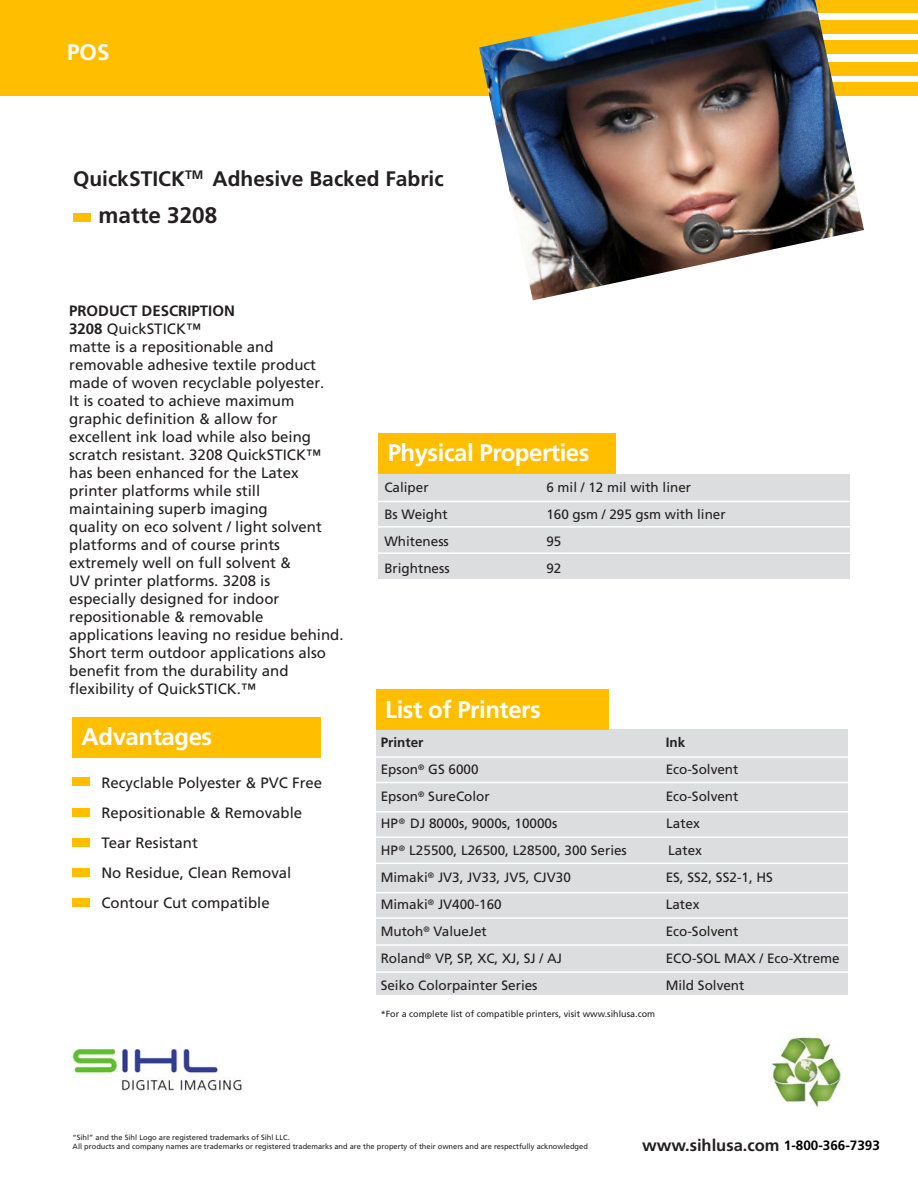
<style>
.page{position:relative;width:918px;height:1188px;background:#fff}
.page>*{position:absolute;margin:0;border:0;box-sizing:border-box;transform-origin:0 0}
.t1{font:700 24px "Frutiger";letter-spacing:-.02em;color:#fff}
.t2{font:700 22.5px "Frutiger";color:#231f20}
.t3{font:700 22.5px "Frutiger";color:#fff}
.t4{font:700 21px "Frutiger";color:#231f20}
.t5{font:700 16.5px "Frutiger";color:#231f20}
.t6{font:15px/18px "Frutiger";color:#231f20}
.t7{font:13.5px "Frutiger";color:#231f20}
.t8{font:700 13.5px "Frutiger";color:#231f20}
.t9{font:9px "Frutiger";color:#231f20}
.t10{font:7.8px "Frutiger";color:#231f20}
.t11{font:7.5px/9px "Frutiger";color:#231f20}
.s1{font-weight:700}
.s2{font-size:13.5px;color:#000}
</style>
<div class="page">
<div style="left:0;top:0;width:779px;height:96px;background:#ffbf00"></div>
<div style="left:378px;top:474px;width:471px;height:105px;background:#dcddde"></div>
<div style="left:378px;top:434px;width:237px;height:40px;background:#ffbf00"></div>
<hr style="left:370px;top:501px;width:516px;height:1px;background:#fff">
<hr style="left:370px;top:526px;width:516px;height:2px;background:#fff">
<hr style="left:364px;top:552px;width:516px;height:2px;background:#fff">
<div style="left:73px;top:213px;width:18px;height:9px;background:#ffbf00"></div>
<div style="left:72px;top:718px;width:249px;height:40px;background:#ffbf00"></div>
<div style="left:72px;top:777px;width:18px;height:9px;background:#ffbf00"></div>
<div style="left:72px;top:808px;width:18px;height:9px;background:#ffbf00"></div>
<div style="left:72px;top:838px;width:18px;height:9px;background:#ffbf00"></div>
<div style="left:72px;top:868px;width:18px;height:9px;background:#ffbf00"></div>
<div style="left:72px;top:898px;width:18px;height:9px;background:#ffbf00"></div>
<div style="left:762px;top:83px;width:156px;height:13px;background:#ffbf00"></div>
<div style="left:762px;top:62px;width:156px;height:14px;background:#ffbf00"></div>
<div style="left:762px;top:40px;width:156px;height:14px;background:#ffbf00"></div>
<div style="left:762px;top:21px;width:156px;height:13px;background:#ffbf00"></div>
<div style="left:762px;top:0;width:156px;height:13px;background:#ffbf00"></div>
<img style="left:73px;top:1050px;width:169px;height:41px">
<img style="left:479px;top:0;width:385px;height:300px">
<div style="left:376px;top:729px;width:472px;height:266px;background:#dcddde"></div>
<div style="left:376px;top:689px;width:232px;height:40px;background:#ffbf00"></div>
<hr style="left:365px;top:756px;width:516px;height:2px;background:#fff">
<hr style="left:365px;top:782px;width:516px;height:1px;background:#fff">
<hr style="left:359px;top:811px;width:516px;height:2px;background:#fff">
<hr style="left:359px;top:836px;width:516px;height:2px;background:#fff">
<hr style="left:370px;top:892px;width:516px;height:1px;background:#fff">
<hr style="left:370px;top:917px;width:516px;height:2px;background:#fff">
<hr style="left:370px;top:944px;width:516px;height:2px;background:#fff">
<hr style="left:370px;top:971px;width:516px;height:2px;background:#fff">
<hr style="left:367px;top:863px;width:516px;height:1px;background:#fff">
<img style="left:770px;top:1033px;width:72px;height:75px">
<h2 class="t3" style="left:67px;top:39px;width:44px">POS</h2>
<h3 class="t4" style="left:73px;top:166px;width:372px">QuickSTICK<sup>TM</sup> Adhesive Backed Fabric</h3>
<h2 class="t2" style="left:98px;top:202px;width:120px">matte 3208</h2>
<p class="t6" style="left:69px;top:302px;width:276px"><span class="s1">PRODUCT DESCRIPTION<br>3208</span> QuickSTICK™<br>matte is a repositionable and removable adhesive textile product made of woven recyclable polyester.<br>It is coated to achieve maximum graphic definition &amp; allow for excellent ink load while also being scratch resistant. 3208 QuickSTICK™ has been enhanced for the Latex printer platforms while still maintaining superb imaging<br>quality on eco solvent / light solvent platforms and of course prints extremely well on full solvent &amp;<br>UV printer platforms. 3208 is<br>especially designed for indoor repositionable &amp; removable applications leaving no residue behind.<br>Short term outdoor applications also benefit from the durability and flexibility of QuickSTICK.™</p>
<h1 class="t1" style="left:82px;top:723px;width:132px">Advantages</h1>
<p class="t6" style="left:101px;top:768px;width:222px;line-height:30px">Recyclable Polyester &amp; PVC Free<br>Repositionable &amp; Removable<br>Tear Resistant<br>No Residue, Clean Removal<br>Contour Cut compatible</p>
<h1 class="t1" style="left:388px;top:439px;width:203px">Physical Properties</h1>
<p class="t7" style="left:384px;top:479px;width:46px">Caliper</p>
<p class="t7" style="left:546px;top:479px;width:146px">6 mil / 12 mil with liner</p>
<p class="t7" style="left:384px;top:506px;width:65px">Bs Weight</p>
<p class="t7" style="left:546px;top:506px;width:181px">160 gsm / 295 gsm with liner</p>
<p class="t7" style="left:384px;top:533px;width:66px">Whiteness</p>
<p class="t7" style="left:546px;top:533px;width:17px">95</p>
<p class="t7" style="left:384px;top:560px;width:67px">Brightness</p>
<p class="t7" style="left:546px;top:560px;width:17px">92</p>
<h1 class="t1" style="left:385px;top:695px;width:157px">List of Printers</h1>
<p class="t8" style="left:381px;top:734px;width:44px">Printer</p>
<p class="t8" style="left:666px;top:734px;width:21px">Ink</p>
<p class="t7" style="left:381px;top:761px;width:99px">Epson<sup>®</sup> G 0006S</p>
<p class="t7" style="left:666px;top:761px;width:74px">ocE oS - nev l t</p>
<p class="t7" style="left:381px;top:788px;width:111px">Epson<sup>®</sup> uS Cer o ol r</p>
<p class="t7" style="left:666px;top:788px;width:74px">ocE oS - nev l t</p>
<p class="t7" style="left:381px;top:815px;width:178px">HP<sup>®</sup> DJ 8000s, 9000s, 10000s</p>
<p class="t7" style="left:666px;top:815px;width:35px">Latex</p>
<p class="t7" style="left:381px;top:842px;width:248px">HP L25500, L26500, L28500, 300 Series</p>
<p class="t7" style="left:668px;top:842px;width:35px">Latex</p>
<p class="t7" style="left:381px;top:869px;width:192px">Mimaki<sup>®</sup> JV3, JV33, JV5, CJV30</p>
<p class="t7" style="left:666px;top:869px;width:109px">ES, SS2, SS2-1, HS</p>
<p class="t7" style="left:381px;top:896px;width:123px">Mimaki<sup>®</sup> VJ 061 - 004</p>
<p class="t7" style="left:666px;top:896px;width:35px">xetaL</p>
<p class="t7" style="left:381px;top:923px;width:108px">Mutoh<sup>®</sup> V ula teJe</p>
<p class="t7" style="left:666px;top:923px;width:74px">ocE oS - nev l t</p>
<p class="t7" style="left:381px;top:950px;width:183px">Roland<sup>®</sup> VP, SP, XC, XJ, SJ / AJ</p>
<p class="t7" style="left:666px;top:950px;width:176px">ECO-SOL MAX / Eco-Xtreme</p>
<p class="t7" style="left:381px;top:977px;width:158px">Seiko Colorpainter Series</p>
<p class="t7" style="left:666px;top:977px;width:80px">Mild Solvent</p>
<p class="t9" style="left:381px;top:1009px;width:276px">*For a complete list of compatible printers, visit www.sihlusa.com</p>
<p class="t10" style="left:399px;top:844px;width:8px">®</p>
<p class="t11" style="left:73px;top:1133px;width:517px">“Sihl” and the Sihl Logo are registered trademarks of Sihl LLC.<br>All products and company names are trademarks or registered trademarks and are the property of their owners and are respectfully acknowledged</p>
<p class="t5" style="left:642px;top:1136px;width:239px">www.sihlusa.com <span class="s2">1-800-366-7393</span></p>
</div>
